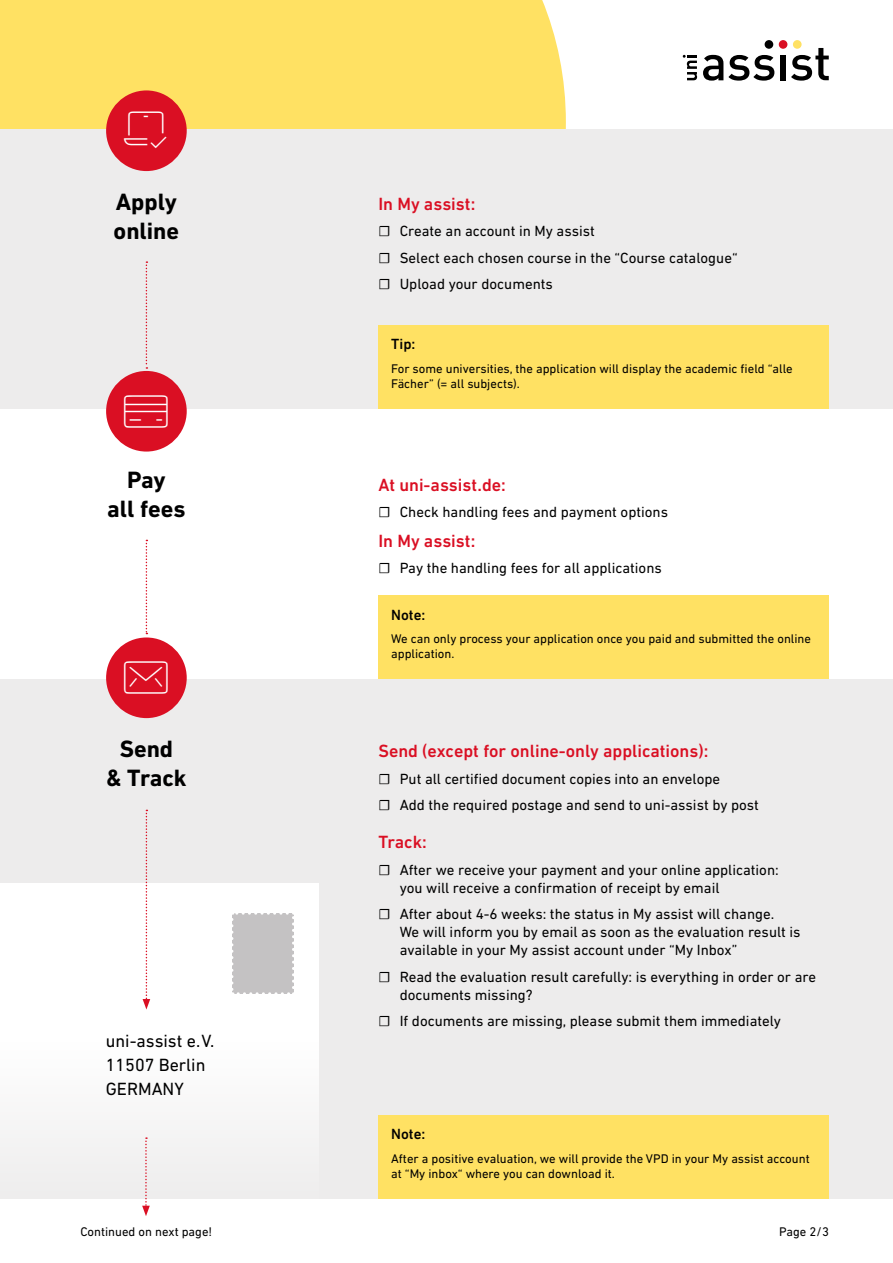
<style>
.page{position:relative;width:893px;height:1263px;background:#fff}
.page>*{position:absolute;margin:0;border:0;box-sizing:border-box;transform-origin:0 0}
.t1{font:700 24px/28.5px "DIN Next LT Pro";color:#000;text-align:center}
.t2{font:500 18px "DIN Next LT Pro";color:#da0f23}
.t3{font:18px/24px "DIN Next LT Pro";color:#000}
.t4{font:15px/18px "DIN Next LT Pro";color:#000}
.t5{font:500 15px "DIN Next LT Pro";color:#000}
.t6{font:12.75px/15px "DIN Next LT Pro";color:#000}
.s1{font-family:"Source Sans Pro"}
</style>
<div class="page">
<div style="left:0;top:0;width:566px;height:130px;background:#ffe163"></div>
<div style="left:0;top:130px;width:893px;height:279px;background:#edecec"></div>
<div style="left:0;top:679px;width:893px;height:520px;background:#edecec"></div>
<div style="left:0;top:884px;width:319px;height:315px;background:#fff"></div>
<div style="left:106px;top:90px;width:81px;height:81px;background:#da0f23;border-radius:50%"></div>
<div style="left:106px;top:371px;width:81px;height:81px;background:#da0f23;border-radius:50%"></div>
<div style="left:106px;top:637px;width:81px;height:81px;background:#da0f23;border-radius:50%"></div>
<svg style="left:146px;top:261px;width:1px;height:108px"></svg>
<svg style="left:146px;top:540px;width:1px;height:94px"></svg>
<div style="left:378px;top:595px;width:451px;height:84px;background:#ffe163"></div>
<div style="left:378px;top:325px;width:451px;height:84px;background:#ffe163"></div>
<div style="left:378px;top:1115px;width:451px;height:84px;background:#ffe163"></div>
<svg style="left:143px;top:810px;width:7px;height:199px"></svg>
<div style="left:232px;top:913px;width:62px;height:81px;background:#c4c2c3"></div>
<svg style="left:703px;top:55px;width:71px;height:25px"></svg>
<div style="left:780px;top:55px;width:6px;height:25px;background:#000"></div>
<svg style="left:791px;top:48px;width:38px;height:32px"></svg>
<div style="left:765px;top:40px;width:8px;height:9px;background:#000;border-radius:50%"></div>
<div style="left:779px;top:40px;width:8px;height:9px;background:#d90f23;border-radius:50%"></div>
<div style="left:793px;top:40px;width:9px;height:9px;background:#ffe163;border-radius:50%"></div>
<svg style="left:683px;top:55px;width:14px;height:25px"></svg>
<svg style="left:142px;top:1137px;width:8px;height:79px"></svg>
<h1 class="t1" style="left:114px;top:188px;width:67px;text-align:left">Apply online</h1>
<h1 class="t1" style="left:107px;top:466px;width:80px">Pay<br>all fees</h1>
<p class="t2" style="left:378px;top:193px;width:98px">In My assist:</p>
<p class="t4" style="left:378px;top:218px;width:361px;line-height:26.5px"><span class="s1">☐</span> Create an account in My assist<br><span class="s1">☐</span> Select each chosen course in the “Course catalogue“ <span class="s1">☐</span> Upload your documents</p>
<p class="t5" style="left:391px;top:335px;width:26px">Tip:</p>
<p class="t6" style="left:391px;top:361px;width:403px">For some universities, the application will display the academic field “alle<br>Fächer” (= all subjects).</p>
<p class="t2" style="left:378px;top:474px;width:129px">At uni-assist.de:</p>
<p class="t4" style="left:378px;top:503px;width:291px"><span class="s1">☐</span> Check handling fees and payment options</p>
<p class="t2" style="left:378px;top:530px;width:98px">In My assist:</p>
<p class="t4" style="left:378px;top:559px;width:285px"><span class="s1">☐</span> Pay the handling fees for all applications</p>
<p class="t5" style="left:391px;top:606px;width:36px">Note:</p>
<p class="t6" style="left:391px;top:631px;width:421px">We can only process your application once you paid and submitted the online application.</p>
<h1 class="t1" style="left:106px;top:735px;width:82px">Send<br>&amp; Track</h1>
<p class="t2" style="left:378px;top:740px;width:331px">Send (except for online-only applications):</p>
<p class="t4" style="left:378px;top:765px;width:382px;line-height:26.5px"><span class="s1">☐</span> Put all certified document copies into an envelope<br><span class="s1">☐</span> Add the required postage and send to uni-assist by post</p>
<p class="t2" style="left:378px;top:831px;width:50px">Track:</p>
<p class="t4" style="left:400px;top:860px;width:381px;text-indent:-21px"><span class="s1">☐</span> After we receive your payment and your online application: you will receive a confirmation of receipt by email</p>
<p class="t4" style="left:400px;top:905px;width:402px;text-indent:-21px"><span class="s1">☐</span> After about 4-6 weeks: the status in My assist will change.<br>We will inform you by email as soon as the evaluation result is available in your My assist account under “My Inbox”</p>
<p class="t4" style="left:400px;top:967px;width:418px;text-indent:-21px"><span class="s1">☐</span> Read the evaluation result carefully: is everything in order or are documents missing?</p>
<p class="t4" style="left:378px;top:1012px;width:404px"><span class="s1">☐</span> If documents are missing, please submit them immediately</p>
<p class="t3" style="left:106px;top:1028px;width:110px">uni-assist e.V.<br>11507 Berlin<br>GERMANY</p>
<p class="t5" style="left:391px;top:1125px;width:36px">Note:</p>
<p class="t6" style="left:391px;top:1151px;width:420px">After a positive evaluation, we will provide the VPD in your My assist account at “My inbox“ where you can download it.</p>
<p class="t6" style="left:80px;top:1224px;width:133px">Continued on next page!</p>
<p class="t6" style="left:779px;top:1224px;width:51px">Page 2/3</p>
</div>
